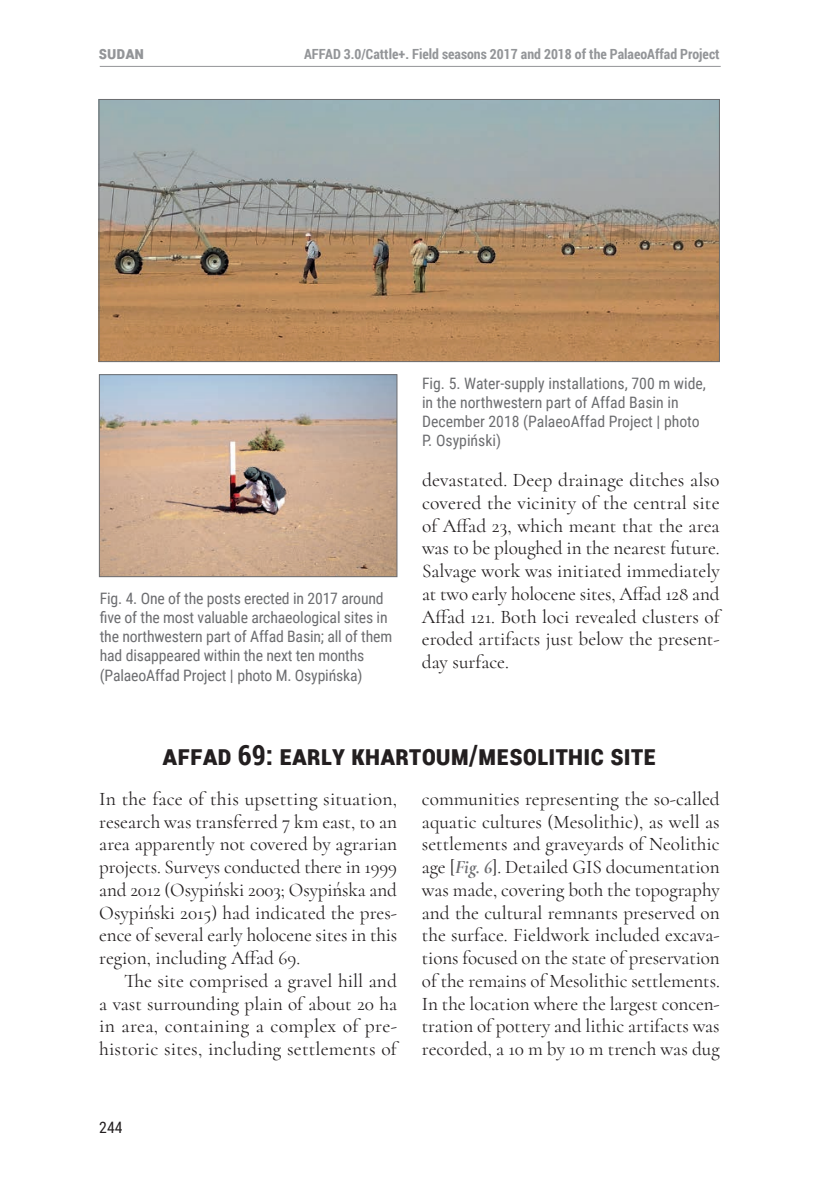
<style>
.page{position:relative;width:819px;height:1191px;background:#fff}
.page>*{position:absolute;margin:0;border:0;box-sizing:border-box;transform-origin:0 0}
.t1{font:700 28px "Roboto Condensed";letter-spacing:.055em;color:#231f20}
.t2{font:19.25px/22.8px "Cormorant";color:#231f20;text-align:justify}
.t3{font:700 17.5px "Roboto Condensed";color:#939598}
.t4{font:15.75px/19.2px "Roboto Condensed";letter-spacing:-.01em;color:#6c6d70}
.t5{font:15.75px "Roboto Condensed";color:#231f20}
.t6{font:700 14px "Roboto Condensed";color:#939598}
.s1{font-weight:700;font-style:italic;color:#6c6d70}
</style>
<div class="page">
<hr style="left:100px;top:66px;width:620px;height:1px;background:#939598">
<img style="left:101px;top:376px;width:294px;height:199px">
<div style="left:99px;top:374px;width:298px;height:203px;border:1px solid #6c6d70"></div>
<img style="left:101px;top:101px;width:616px;height:259px">
<div style="left:99px;top:99px;width:620px;height:263px;border:1px solid #6c6d70"></div>
<p class="t3" style="left:99px;top:40px;width:47px">SUDAN</p>
<p class="t6" style="left:304px;top:44px;width:417px">AFFAD 3.0/Cattle+. Field seasons 2017 and 2018 of the PalaeoAffad Project</p>
<p class="t4" style="left:100px;top:588px;width:294px">Fig. 4. One of the posts erected in 2017 around five of the most valuable archaeological sites in the northwestern part of Affad Basin; all of them had disappeared within the next ten months (PalaeoAffad Project | photo M. Osypińska)</p>
<p class="t4" style="left:422px;top:373px;width:285px">Fig. 5. Water-supply installations, 700 m wide, in the northwestern part of Affad Basin in December 2018 (PalaeoAffad Project | photo P. Osypiński)</p>
<p class="t2" style="left:422px;top:468px;width:299px">devastated. Deep drainage ditches also covered the vicinity of the central site of Affad 23, which meant that the area was to be ploughed in the nearest future.<br>Salvage work was initiated immediately at two early holocene sites, Affad 128 and Affad 121. Both loci revealed clusters of eroded artifacts just below the present&shy;day surface.</p>
<h1 class="t1" style="left:163px;top:735px;width:495px">Affad 69: Early Khartoum/Mesolithic site</h1>
<p class="t2" style="left:99px;top:787px;width:299px">In the face of this upsetting situation, research was transferred 7 km east, to an area apparently not covered by agrarian projects. Surveys conducted there in 1999 and 2012 (Osypiński 2003; Osypińska and Osypiński 2015) had indicated the pres&shy;ence of several early holocene sites in this region, including Affad 69.</p>
<p class="t2" style="left:99px;top:969px;width:299px;text-indent:25px">The site comprised a gravel hill and a vast surrounding plain of about 20 ha in area, containing a complex of pre&shy;historic sites, including settlements of</p>
<p class="t2" style="left:422px;top:787px;width:299px">communities representing the so-called aquatic cultures (Mesolithic), as well as settlements and graveyards of Neolithic age [<span class="s1">Fig. 6</span>]. Detailed GIS documentation was made, covering both the topography and the cultural remnants preserved on the surface. Fieldwork included excava&shy;tions focused on the state of preservation of the remains of Mesolithic settlements.<br>In the location where the largest concen&shy;tration of pottery and lithic artifacts was recorded, a 10 m by 10 m trench was dug</p>
<p class="t5" style="left:99px;top:1116px;width:25px">244</p>
</div>
